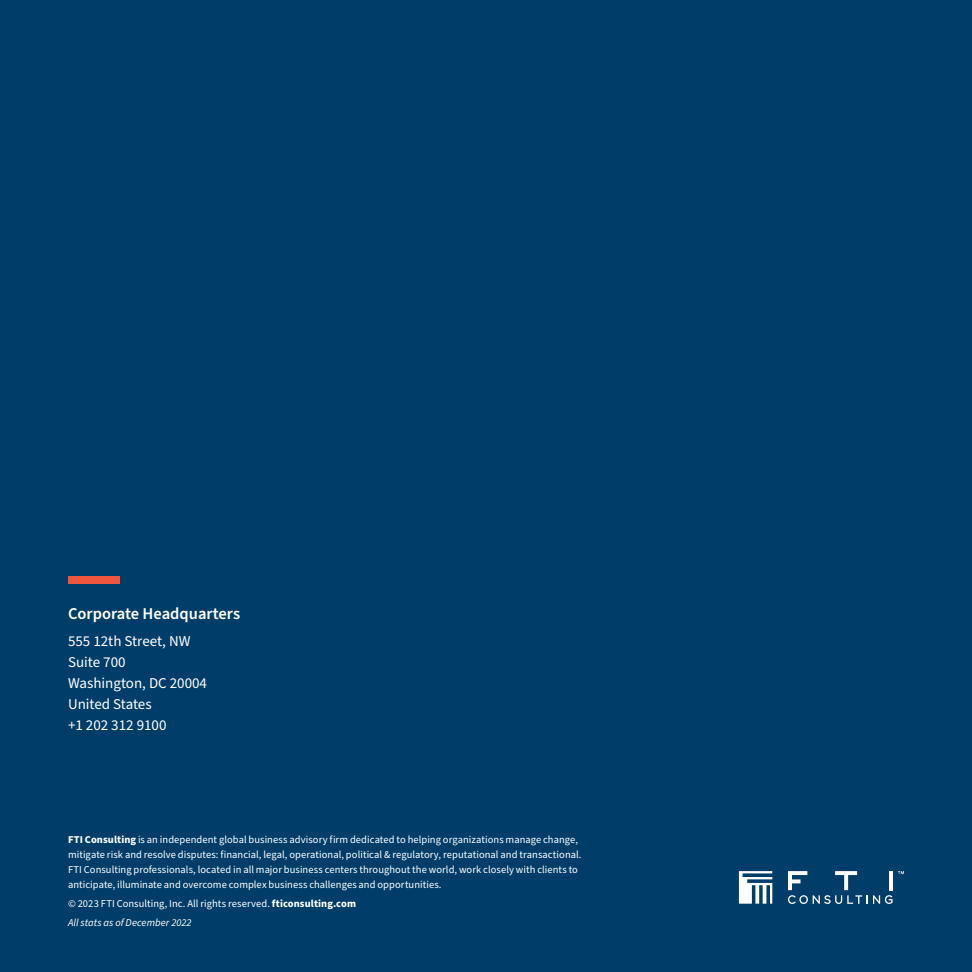
<style>
.page{position:relative;width:972px;height:972px;background:#003e69}
.page>*{position:absolute;margin:0;border:0;box-sizing:border-box;transform-origin:0 0}
.CB_ICON_TITLE{font:600 16.5px "Source Sans Pro";color:#fff}
.CB_BODY{font:15px/21px "Source Sans Pro";color:#fff}
.CB_Boilerplate{font:10.5px/15px "Source Sans Pro";letter-spacing:.005em;color:#fff}
.CB_Boilerplate-2{font:italic 10.5px "Source Sans Pro";letter-spacing:.005em;color:#fff}
.s1{font-weight:700}
</style>
<div class="page">
<svg style="left:739px;top:871px;width:33px;height:33px"></svg>
<svg style="left:788px;top:871px;width:116px;height:33px"></svg>
<div style="left:68px;top:576px;width:51px;height:8px;background:#f0553e"></div>
<p class="CB_ICON_TITLE" style="left:68px;top:602px;width:174px">Corporate Headquarters</p>
<p class="CB_BODY" style="left:68px;top:631px;width:141px">555 12th Street, NW<br>Suite 700<br>Washington, DC 20004<br>United States<br>+1 202 312 9100</p>
<p class="CB_Boilerplate" style="left:68px;top:832px;width:515px"><span class="s1">FTI Consulting</span> is an independent global business advisory firm dedicated to helping organizations manage change, mitigate risk and resolve disputes: financial, legal, operational, political &amp; regulatory, reputational and transactional.<br>FTI Consulting professionals, located in all major business centers throughout the world, work closely with clients to anticipate, illuminate and overcome complex business challenges and opportunities.</p>
<p class="CB_Boilerplate" style="left:68px;top:896px;width:290px">© 2023 FTI Consulting, Inc. All rights reserved. <span class="s1">fticonsulting.com</span></p>
<p class="CB_Boilerplate-2" style="left:68px;top:916px;width:125px">All stats as of December 2022</p>
</div>
